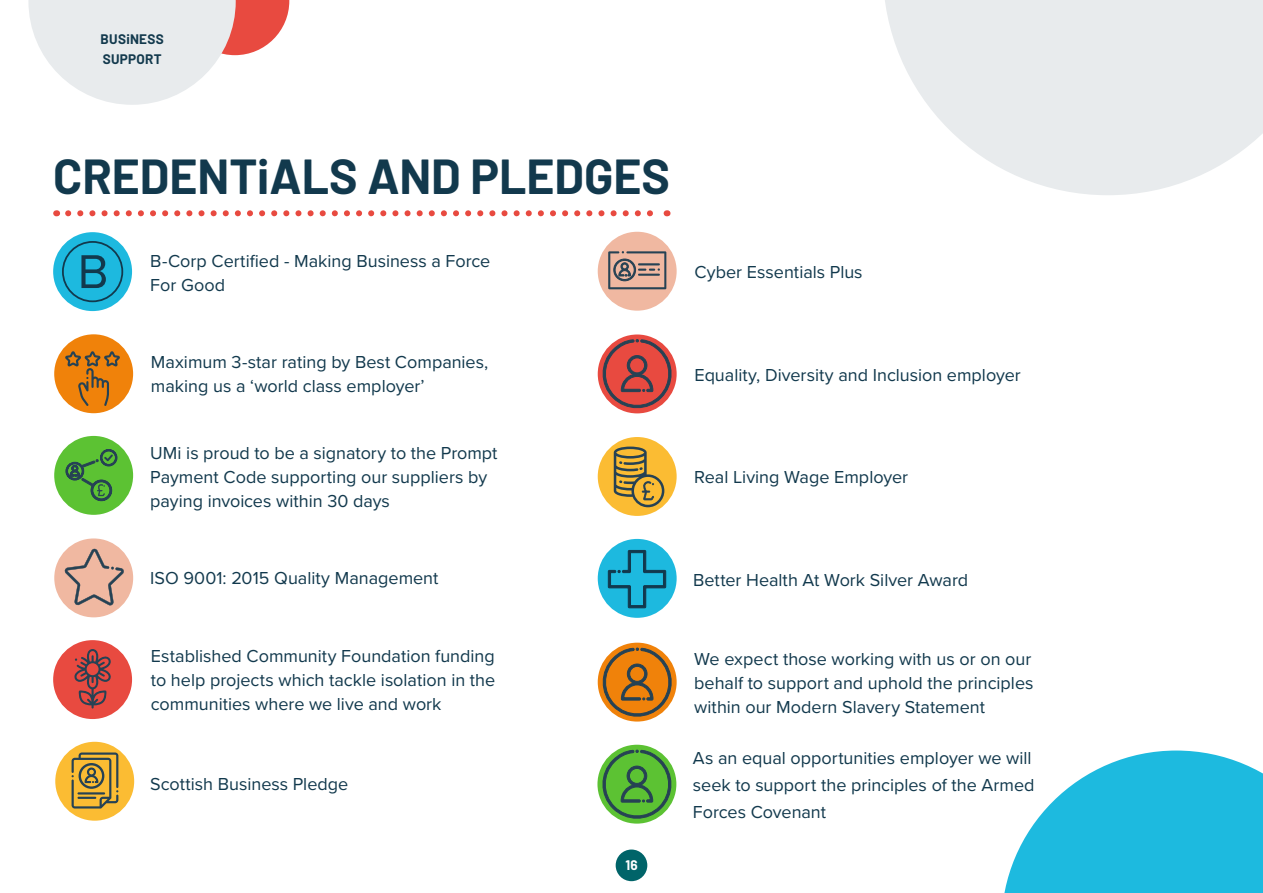
<style>
.page{position:relative;width:1263px;height:893px;background:#fff}
.page>*{position:absolute;margin:0;border:0;box-sizing:border-box;transform-origin:0 0}
.Page_header{font:700 48px "Barlow";color:#12394d}
.Paragraph_Style_5{font:18px/24px "Proxima Nova";color:#12394d}
.body_-_aligned{font:18px/24px "Proxima Nova";color:#12394d;text-align:justify}
.Paragraph_Style_4{font:700 13.5px/19.5px "Barlow";letter-spacing:.02em;color:#12394d}
.t1{font:700 13.5px "Barlow";color:#fff}
</style>
<div class="page">
<div style="left:616px;top:849px;width:31px;height:32px;background:#006469;border-radius:50%"></div>
<svg style="left:885px;top:0;width:378px;height:195px;fill:#e8ebed"></svg>
<div style="left:53px;top:640px;width:79px;height:79px;background:#e84a40;border-radius:50%"></div>
<svg style="left:74px;top:649px;width:37px;height:59px"></svg>
<div style="left:598px;top:539px;width:79px;height:79px;background:#1db9df;border-radius:50%"></div>
<svg style="left:608px;top:550px;width:58px;height:58px"></svg>
<svg style="left:68px;top:210px;width:585px;height:6px"></svg>
<div style="left:54px;top:334px;width:79px;height:79px;background:#f0820a;border-radius:50%"></div>
<svg style="left:65px;top:351px;width:55px;height:55px"></svg>
<div style="left:54px;top:538px;width:79px;height:79px;background:#f0b8a1;border-radius:50%"></div>
<svg style="left:65px;top:549px;width:59px;height:56px"></svg>
<div style="left:55px;top:742px;width:79px;height:79px;background:#fbbc33;border-radius:50%"></div>
<svg style="left:72px;top:752px;width:46px;height:56px"></svg>
<div style="left:598px;top:232px;width:79px;height:79px;background:#f0b8a1;border-radius:50%"></div>
<svg style="left:608px;top:251px;width:58px;height:38px"></svg>
<div style="left:598px;top:437px;width:79px;height:79px;background:#fbbc33;border-radius:50%"></div>
<svg style="left:614px;top:447px;width:50px;height:60px"></svg>
<svg style="left:598px;top:334px;width:79px;height:79px"></svg>
<svg style="left:599px;top:339px;width:75px;height:73px;background:#c4625f"></svg>
<svg style="left:1004px;top:750px;width:259px;height:143px"></svg>
<svg style="left:28px;top:0;width:261px;height:105px"></svg>
<div style="left:53px;top:232px;width:79px;height:79px;background:#1db9df;border-radius:50%"></div>
<svg style="left:81px;top:255px;width:25px;height:33px"></svg>
<div style="left:62px;top:241px;width:61px;height:61px;border:2px solid #12394d;border-radius:50%"></div>
<div style="left:54px;top:436px;width:79px;height:79px;background:#5cc233;border-radius:50%"></div>
<svg style="left:66px;top:449px;width:51px;height:52px"></svg>
<div style="left:598px;top:643px;width:79px;height:79px;background:#f0820a;border-radius:50%"></div>
<svg style="left:599px;top:648px;width:75px;height:72px"></svg>
<div style="left:597px;top:745px;width:79px;height:79px;background:#5cc233;border-radius:50%"></div>
<svg style="left:599px;top:750px;width:75px;height:72px"></svg>
<p class="Paragraph_Style_4" style="left:101px;top:28px;width:65px">BUSiNESS<br>SUPPORT</p>
<p class="Page_header" style="left:53px;top:141px;width:618px">CREDENTiALS AND PLEDGES</p>
<p class="Paragraph_Style_5" style="left:150px;top:248px;width:342px">B-Corp Certified - Making Business a Force<br>For Good</p>
<p class="Paragraph_Style_5" style="left:694px;top:259px;width:170px">Cyber Essentials Plus</p>
<p class="Paragraph_Style_5" style="left:151px;top:349px;width:339px">Maximum 3-star rating by Best Companies, making us a ‘world class employer’</p>
<p class="Paragraph_Style_5" style="left:150px;top:440px;width:349px">UMi is proud to be a signatory to the Prompt<br>Payment Code supporting our suppliers by paying invoices within 30 days</p>
<p class="Paragraph_Style_5" style="left:150px;top:566px;width:290px">ISO 9001: 2015 Quality Management</p>
<p class="body_-_aligned" style="left:151px;top:643px;width:346px">Established Community Foundation funding to help projects which tackle isolation in the communities where we live and work</p>
<p class="Paragraph_Style_5" style="left:150px;top:771px;width:200px">Scottish Business Pledge</p>
<p class="t1" style="left:625px;top:855px;width:14px">16</p>
<p class="Paragraph_Style_5" style="left:694px;top:362px;width:328px">Equality, Diversity and Inclusion employer</p>
<p class="Paragraph_Style_5" style="left:694px;top:464px;width:215px">Real Living Wage Employer</p>
<p class="body_-_aligned" style="left:693px;top:567px;width:277px">Better Health At Work Silver Award</p>
<p class="Paragraph_Style_5" style="left:694px;top:646px;width:341px;text-align:justify">We expect those working with us or on our behalf to support and uphold the principles within our Modern Slavery Statement</p>
<p class="body_-_aligned" style="left:693px;top:744px;width:343px;line-height:27px;text-align:left">As an equal opportunities employer we will seek to support the principles of the Armed<br>Forces Covenant</p>
</div>
